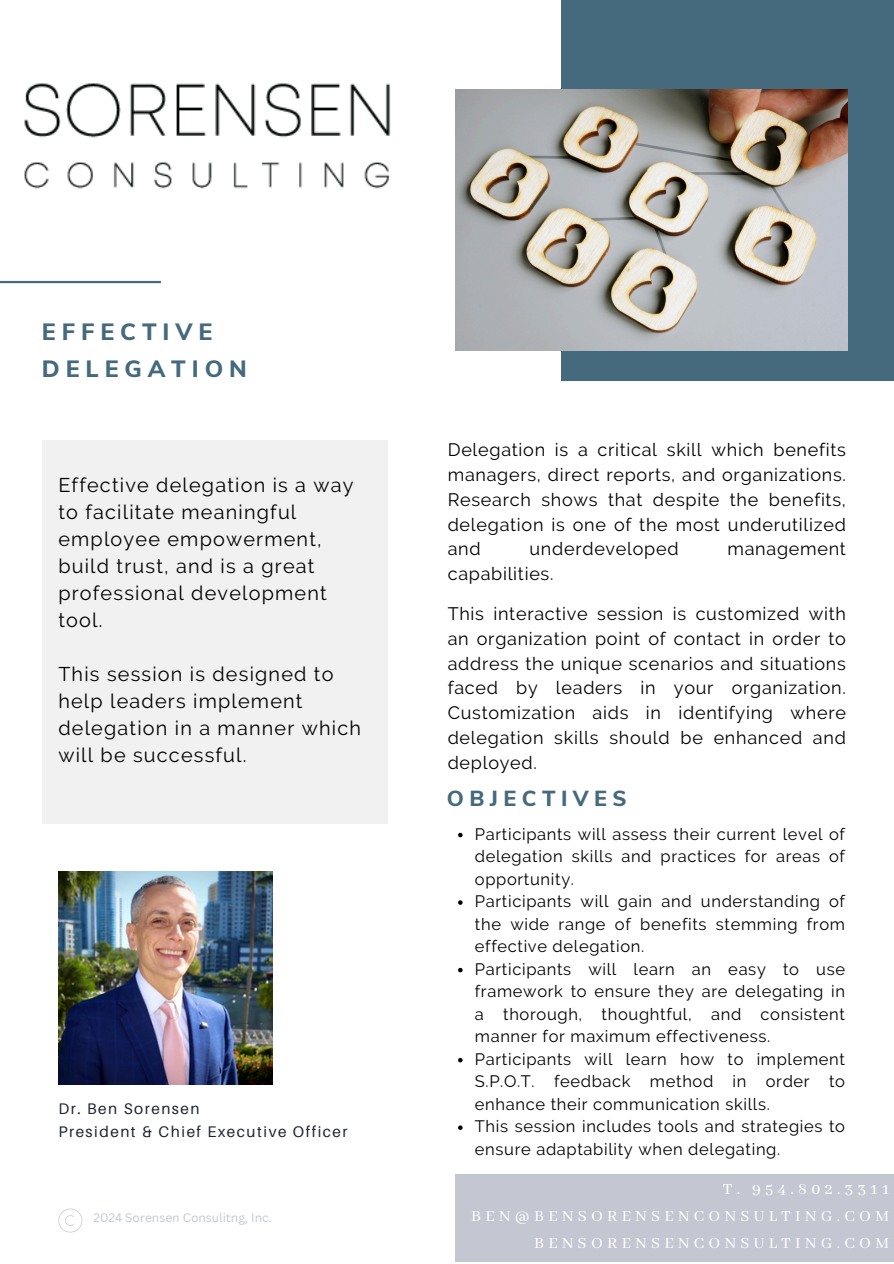
<style>
.page{position:relative;width:894px;height:1264px;background:#fff}
.page>*{position:absolute;margin:0;border:0;box-sizing:border-box;transform-origin:0 0}
.t1{font:800 23.55px/37.2px "Nunito Sans";letter-spacing:.25em;color:#456a7d}
.t2{font:800 21.75px "Nunito Sans";letter-spacing:.25em;color:#456a7d}
.t3{font:19.8px/27px "Raleway";letter-spacing:.06em;color:#000}
.t4{font:18px/24.8px "Raleway";letter-spacing:.04em;color:#000;text-align:justify}
.t5{font:17.25px/27px "Abhaya Libre";letter-spacing:.25em;color:#fff;text-align:right}
.t6{font:16.5px/22.5px "Raleway";letter-spacing:.04em;color:#000;text-align:justify}
.t7{font:15.3px/23px "Aileron";letter-spacing:.1em;color:#1e2130}
.t8{font:12px "Canva Sans";color:#c4c7d1}
.s1{font-weight:500}
</style>
<div class="page">
<div style="left:561px;top:0;width:332px;height:380px;background:#456a7d"></div>
<div style="left:42px;top:440px;width:345px;height:383px;background:#f1f1f1"></div>
<hr style="left:0;top:281px;width:161px;height:2px;background:#456a7d">
<img style="left:24px;top:83px;width:367px;height:106px">
<div style="left:455px;top:1174px;width:438px;height:87px;background:#c4c7d1"></div>
<img style="left:455px;top:89px;width:391px;height:261px">
<img style="left:58px;top:871px;width:214px;height:213px">
<svg style="left:58px;top:1208px;width:24px;height:24px"></svg>
<svg style="left:458px;top:832px;width:4px;height:5px"></svg>
<svg style="left:458px;top:900px;width:4px;height:4px"></svg>
<svg style="left:458px;top:967px;width:4px;height:5px"></svg>
<svg style="left:458px;top:1057px;width:4px;height:5px"></svg>
<svg style="left:458px;top:1125px;width:4px;height:4px"></svg>
<p class="t1" style="left:42px;top:313px;width:206px">EFFECTIVE<br>DELEGATION</p>
<p class="t3" style="left:58px;top:472px;width:296px">Effective delegation is a way to facilitate meaningful employee empowerment, build trust, and is a great professional development tool.</p>
<h1 class="t3" style="left:58px;top:661px;width:304px">This session is designed to help leaders implement delegation in a manner which will be successful.</h1>
<h2 class="t7" style="left:58px;top:1096px;width:291px">Dr. Ben Sorensen<br>President &amp; Chief Executive Officer</h2>
<p class="t8" style="left:93px;top:1209px;width:180px">2024 Sorensen Consulitng, Inc.</p>
<h2 class="t4" style="left:447px;top:437px;width:399px">Delegation is a critical skill which benefits managers, direct reports, and organizations.<br>Research shows that despite the benefits, delegation is one of the most underutilized and</h2>
<h2 class="t4" style="left:529px;top:536px;width:150px">underdeveloped</h2>
<h2 class="t4" style="left:727px;top:536px;width:120px">management</h2>
<h2 class="t4" style="left:447px;top:561px;width:107px">capabilities.</h2>
<p class="t4" style="left:447px;top:601px;width:399px">This interactive session is customized with an organization point of contact in order to address the unique scenarios and situations faced by leaders in your organization.<br>Customization aids in identifying where delegation skills should be enhanced and deployed.</p>
<h1 class="t2" style="left:446px;top:783px;width:181px">OBJECTIVES</h1>
<h5 class="t6" style="left:474px;top:822px;width:371px">Participants will assess their current level of delegation skills and practices for areas of opportunity.</h5>
<p class="t6" style="left:474px;top:890px;width:371px">Participants will gain and understanding of the wide range of benefits stemming from effective delegation.</p>
<p class="t6" style="left:474px;top:957px;width:371px">Participants will learn an easy to use framework to ensure they are delegating in a thorough, thoughtful, and consistent manner for maximum effectiveness.</p>
<h2 class="t6" style="left:474px;top:1047px;width:371px">Participants will learn how to implement S.P.O.T. feedback method in order to enhance their communication skills.</h2>
<h2 class="t6" style="left:474px;top:1115px;width:371px">This session includes tools and strategies to ensure adaptability when delegating.</h2>
<p class="t5" style="left:471px;top:1176px;width:419px"><span class="s1">T. 954.802.3311<br></span>BEN@BENSORENSENCONSULTING.COM<br>BENSORENSENCONSULTING.COM</p>
</div>
